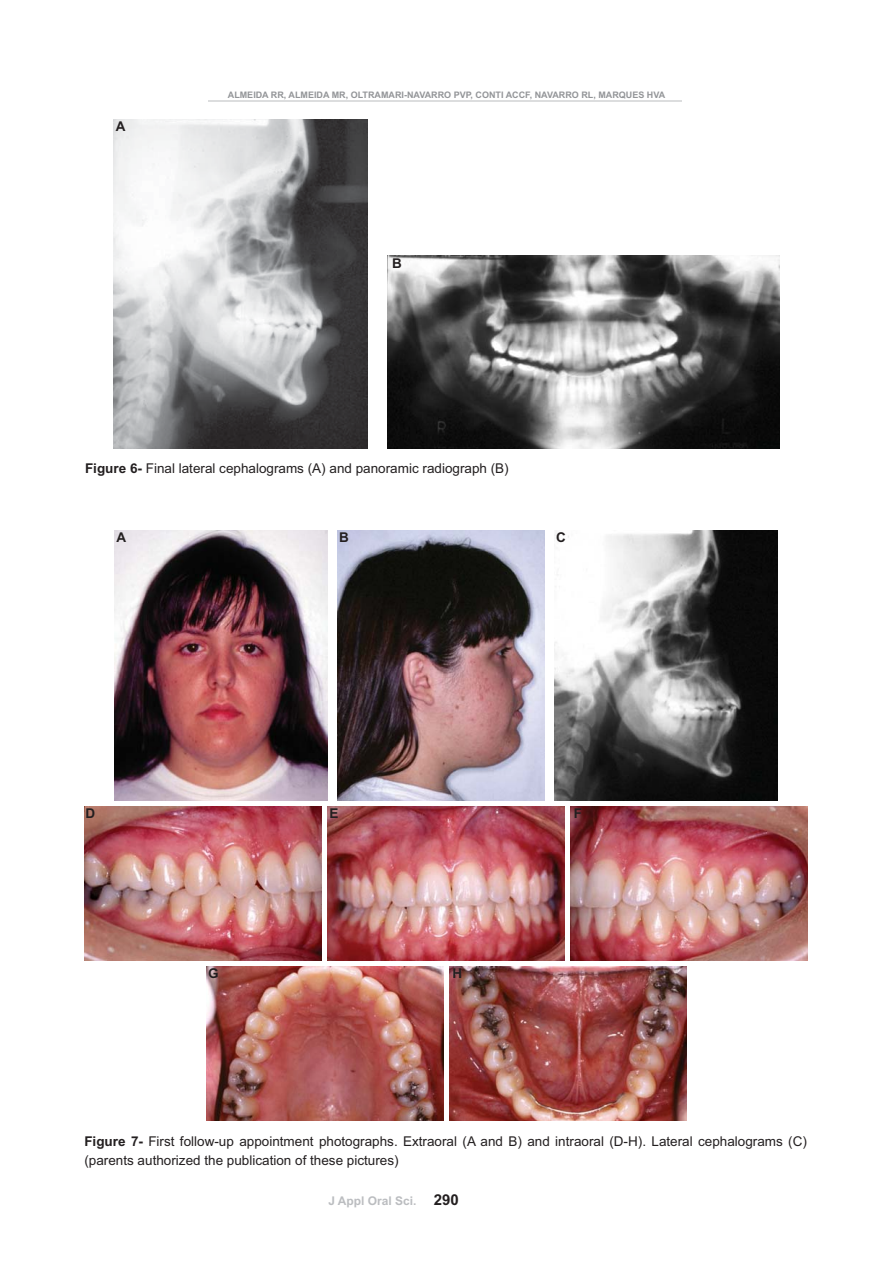
<style>
.page{position:relative;width:893px;height:1263px;background:#fff}
.page>*{position:absolute;margin:0;border:0;box-sizing:border-box;transform-origin:0 0}
.t1{font:13.5px/19.5px "Arial";color:#231f20}
.t2{font:700 13.5px "Arial";color:#231f20}
.t3{font:700 12px "Arial";color:#bbbdc0}
.t4{font:700 9px "Arial";color:#939598}
.s1{font-weight:700}
.s2{font-size:15px;color:#231f20}
</style>
<div class="page">
<hr style="left:208px;top:100px;width:473px;height:1px;background:#dcddde">
<img style="left:114px;top:530px;width:213px;height:270px">
<img style="left:338px;top:530px;width:207px;height:270px">
<img style="left:84px;top:806px;width:237px;height:154px">
<img style="left:206px;top:966px;width:237px;height:155px">
<img style="left:328px;top:806px;width:236px;height:154px">
<img style="left:450px;top:966px;width:236px;height:155px">
<img style="left:571px;top:806px;width:237px;height:155px">
<img style="left:555px;top:530px;width:222px;height:270px">
<img style="left:114px;top:119px;width:253px;height:329px">
<img style="left:388px;top:256px;width:392px;height:193px">
<p class="t2" style="left:116px;top:121px;width:11px">A</p>
<p class="t4" style="left:228px;top:91px;width:439px">ALMEIDA RR, ALMEIDA MR, OLTRAMARI-NAVARRO PVP, CONTI ACCF, NAVARRO RL, MARQUES HVA</p>
<p class="t2" style="left:392px;top:258px;width:11px">B</p>
<p class="t1" style="left:85px;top:460px;width:425px"><span class="s1">Figure 6-</span> Final lateral cephalograms (A) and panoramic radiograph (B)</p>
<p class="t2" style="left:116px;top:532px;width:11px">A</p>
<p class="t2" style="left:339px;top:532px;width:11px">B</p>
<p class="t2" style="left:556px;top:532px;width:11px">C</p>
<p class="t2" style="left:85px;top:809px;width:11px">D</p>
<p class="t2" style="left:329px;top:808px;width:11px">E</p>
<p class="t2" style="left:208px;top:969px;width:12px">G</p>
<p class="t2" style="left:452px;top:968px;width:11px">H</p>
<p class="t2" style="left:574px;top:809px;width:10px">F</p>
<p class="t1" style="left:84px;top:1133px;width:724px"><span class="s1">Figure 7-</span> First follow-up appointment photographs. Extraoral (A and B) and intraoral (D-H). Lateral cephalograms (C) (parents authorized the publication of these pictures)</p>
<p class="t3" style="left:328px;top:1196px;width:132px">J Appl Oral Sci. <span class="s2">290</span></p>
</div>
